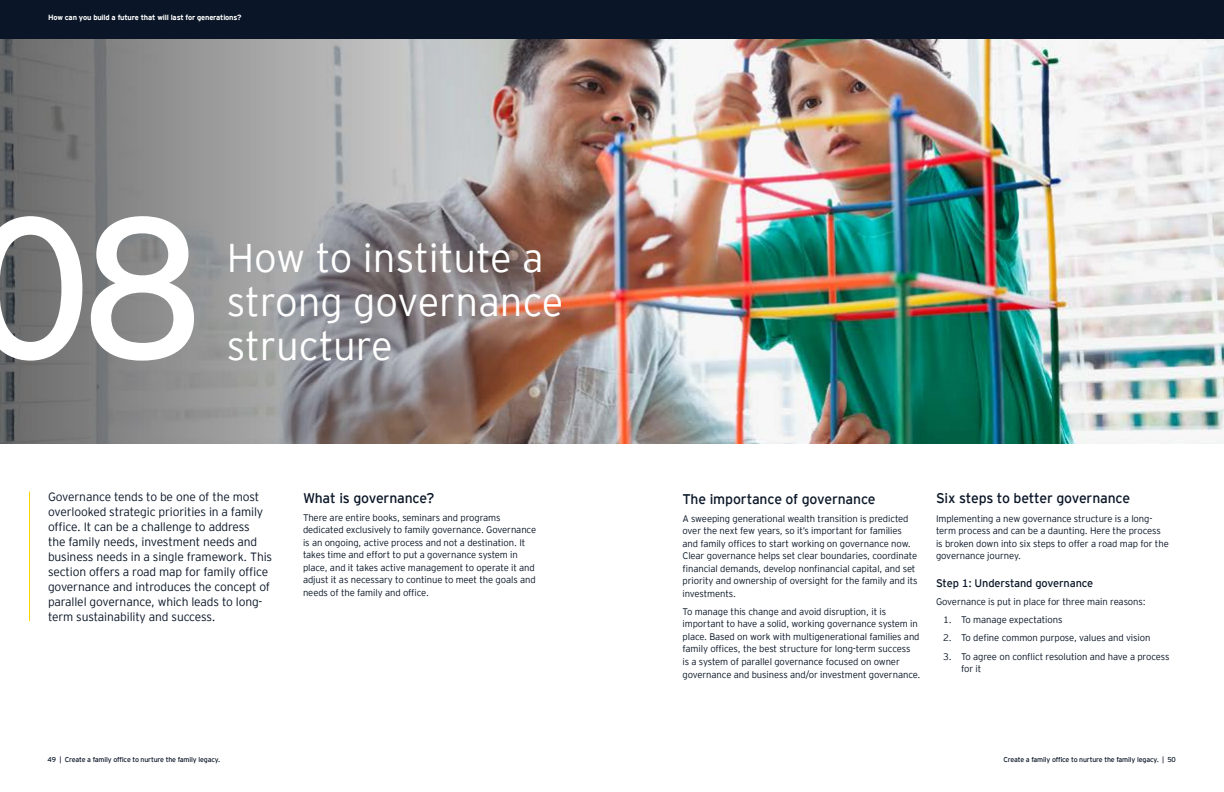
<style>
.page{position:relative;width:1224px;height:792px;background:#fff}
.page>*{position:absolute;margin:0;border:0;box-sizing:border-box;transform-origin:0 0}
.t1{font:200px "EY Interstate";color:#fff}
.t2{font:300 40px/44px "EY Interstate";color:#fff}
.t3{font:14px "EY Interstate";letter-spacing:-.01em;color:#0a1627}
.t4{font:300 12px/15px "EY Interstate";letter-spacing:-.01em;color:#0a1627}
.t5{font:11px "EY Interstate";letter-spacing:-.01em;color:#0a1627}
.t6{font:300 9.5px/12.5px "EY Interstate";letter-spacing:-.01em;color:#0a1627}
.t7{font:700 7.5px "EY Interstate";letter-spacing:-.02em;color:#fff}
.t8{font:7px "EY Interstate";letter-spacing:-.02em;color:#0a1627}
</style>
<div class="page">
<img style="left:756px;top:39px;width:468px;height:405px">
<img style="left:0;top:39px;width:756px;height:405px">
<div style="left:0;top:0;width:1224px;height:39px;background:#0a1627"></div>
<hr style="left:29px;top:492px;width:1px;height:129px;background:#ffd400">
<p class="t7" style="left:48px;top:12px;width:195px">How can you build a future that will last for generations?</p>
<h1 class="t1" style="left:-32px;top:145px;width:238px">08</h1>
<h2 class="t2" style="left:227px;top:233px;width:338px">How to institute a strong governance</h2>
<h2 class="t2" style="left:227px;top:321px;width:168px">structure</h2>
<p class="t4" style="left:48px;top:489px;width:226px">Governance tends to be one of the most overlooked strategic priorities in a family office. It can be a challenge to address<br>the family needs, investment needs and business needs in a single framework. This section offers a road map for family office governance and introduces the concept of parallel governance, which leads to long&shy;term sustainability and success.</p>
<h3 class="t3" style="left:303px;top:488px;width:133px">What is governance?</h3>
<p class="t6" style="left:303px;top:511px;width:235px">There are entire books, seminars and programs dedicated exclusively to family governance. Governance is an ongoing, active process and not a destination. It takes time and effort to put a governance system in place, and it takes active management to operate it and adjust it as necessary to continue to meet the goals and needs of the family and office.</p>
<h3 class="t3" style="left:682px;top:489px;width:195px">The importance of governance</h3>
<p class="t6" style="left:682px;top:512px;width:237px">A sweeping generational wealth transition is predicted over the next few years, so it’s important for families and family offices to start working on governance now.<br>Clear governance helps set clear boundaries, coordinate financial demands, develop nonfinancial capital, and set priority and ownership of oversight for the family and its investments.</p>
<p class="t6" style="left:682px;top:605px;width:240px">To manage this change and avoid disruption, it is important to have a solid, working governance system in place. Based on work with multigenerational families and family offices, the best structure for long-term success<br>is a system of parallel governance focused on owner governance and business and/or investment governance.</p>
<h3 class="t3" style="left:936px;top:489px;width:196px">Six steps to better governance</h3>
<p class="t6" style="left:936px;top:511px;width:234px">Implementing a new governance structure is a long&shy;term process and can be a daunting. Here the process is broken down into six steps to offer a road map for the governance journey.</p>
<p class="t5" style="left:936px;top:575px;width:159px">Step 1: Understand governance</p>
<p class="t6" style="left:936px;top:595px;width:211px">Governance is put in place for three main reasons:</p>
<p class="t6" style="left:943px;top:613px;width:121px">1. To manage expectations</p>
<p class="t6" style="left:943px;top:631px;width:209px">2. To define common purpose, values and vision</p>
<p class="t6" style="left:961px;top:649px;width:210px;text-indent:-18px">3. To agree on conflict resolution and have a process for it</p>
<p class="t8" style="left:48px;top:754px;width:174px">49 | Create a family office to nurture the family legacy.</p>
<p class="t8" style="left:1003px;top:754px;width:174px">Create a family office to nurture the family legacy. | 50</p>
</div>
